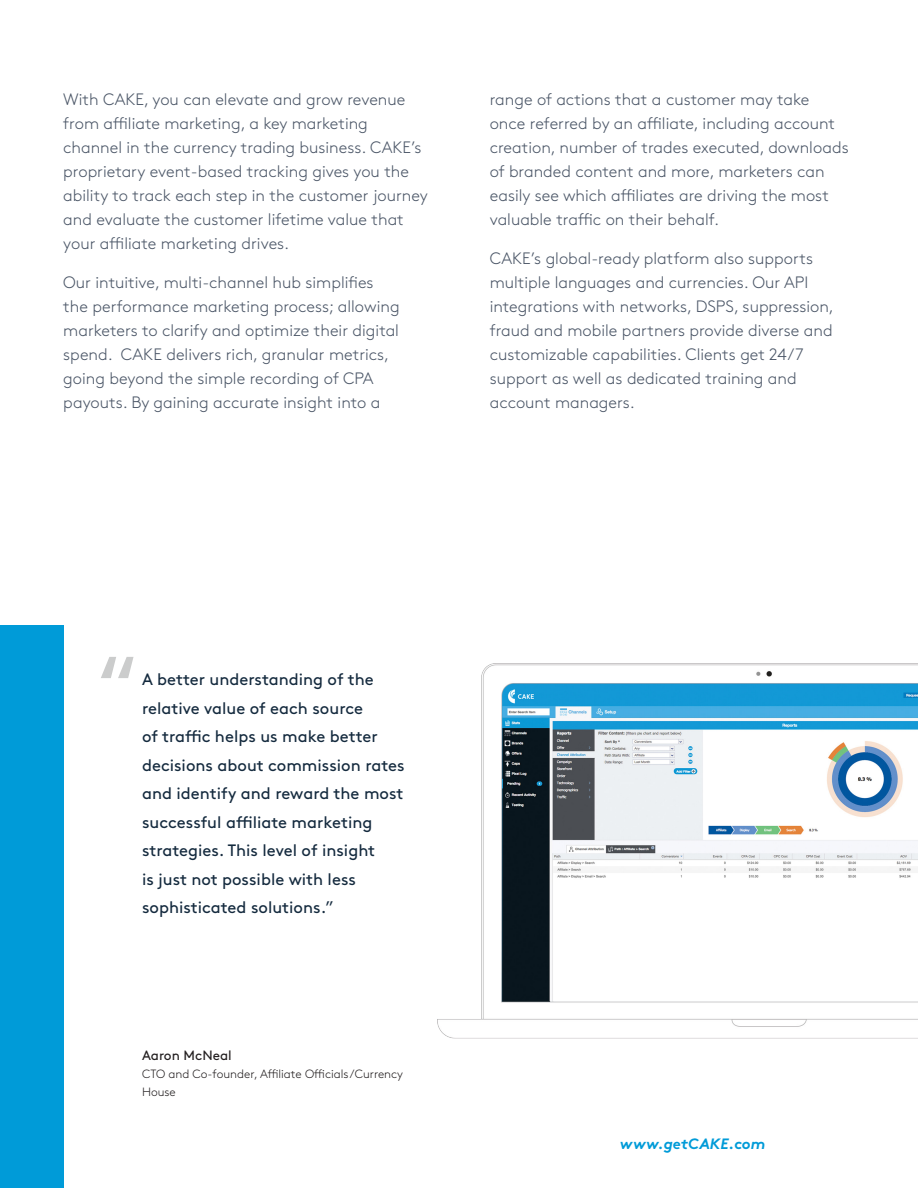
<style>
.page{position:relative;width:918px;height:1188px;background:#fff}
.page>*{position:absolute;margin:0;border:0;box-sizing:border-box;transform-origin:0 0}
.General_Text{font:300 16.5px/24px "Brown";color:#4a5566}
.Block_Quote{font:16.5px/28.5px "Brown";color:#142a3e}
.General_Text-2{font:italic 700 15px "Brown";color:#009bd8}
.t1{font:13.5px "Brown";color:#231f20}
.t2{font:300 12px/18px "Brown";color:#231f20}
</style>
<div class="page">
<div style="left:0;top:626px;width:63px;height:562px;background:#009bd8"></div>
<svg style="left:101px;top:657px;width:33px;height:21px"></svg>
<img style="left:437px;top:664px;width:481px;height:375px">
<p class="General_Text" style="left:63px;top:86px;width:366px">With CAKE, you can elevate and grow revenue from affiliate marketing, a key marketing channel in the currency trading business. CAKE’s proprietary event-based tracking gives you the ability to track each step in the customer journey and evaluate the customer lifetime value that your affiliate marketing drives.</p>
<p class="General_Text" style="left:63px;top:269px;width:338px">Our intuitive, multi-channel hub simplifies the performance marketing process; allowing marketers to clarify and optimize their digital spend. CAKE delivers rich, granular metrics, going beyond the simple recording of CPA payouts. By gaining accurate insight into a</p>
<p class="General_Text" style="left:490px;top:86px;width:360px">range of actions that a customer may take once referred by an affiliate, including account creation, number of trades executed, downloads of branded content and more, marketers can easily see which affiliates are driving the most valuable traffic on their behalf.</p>
<p class="General_Text" style="left:490px;top:245px;width:346px">CAKE’s global-ready platform also supports multiple languages and currencies. Our API integrations with networks, DSPS, suppression, fraud and mobile partners provide diverse and customizable capabilities. Clients get 24/7 support as well as dedicated training and account managers.</p>
<p class="Block_Quote" style="left:142px;top:664px;width:264px">A better understanding of the relative value of each source<br>of traffic helps us make better decisions about commission rates and identify and reward the most successful affiliate marketing strategies. This level of insight<br>is just not possible with less sophisticated solutions.”</p>
<p class="t1" style="left:142px;top:1045px;width:91px">Aaron McNeal</p>
<p class="t2" style="left:142px;top:1064px;width:263px">CTO and Co-founder, Affiliate Officials/Currency<br>House</p>
<p class="General_Text-2" style="left:620px;top:1131px;width:147px">www.getCAKE.com</p>
</div>
